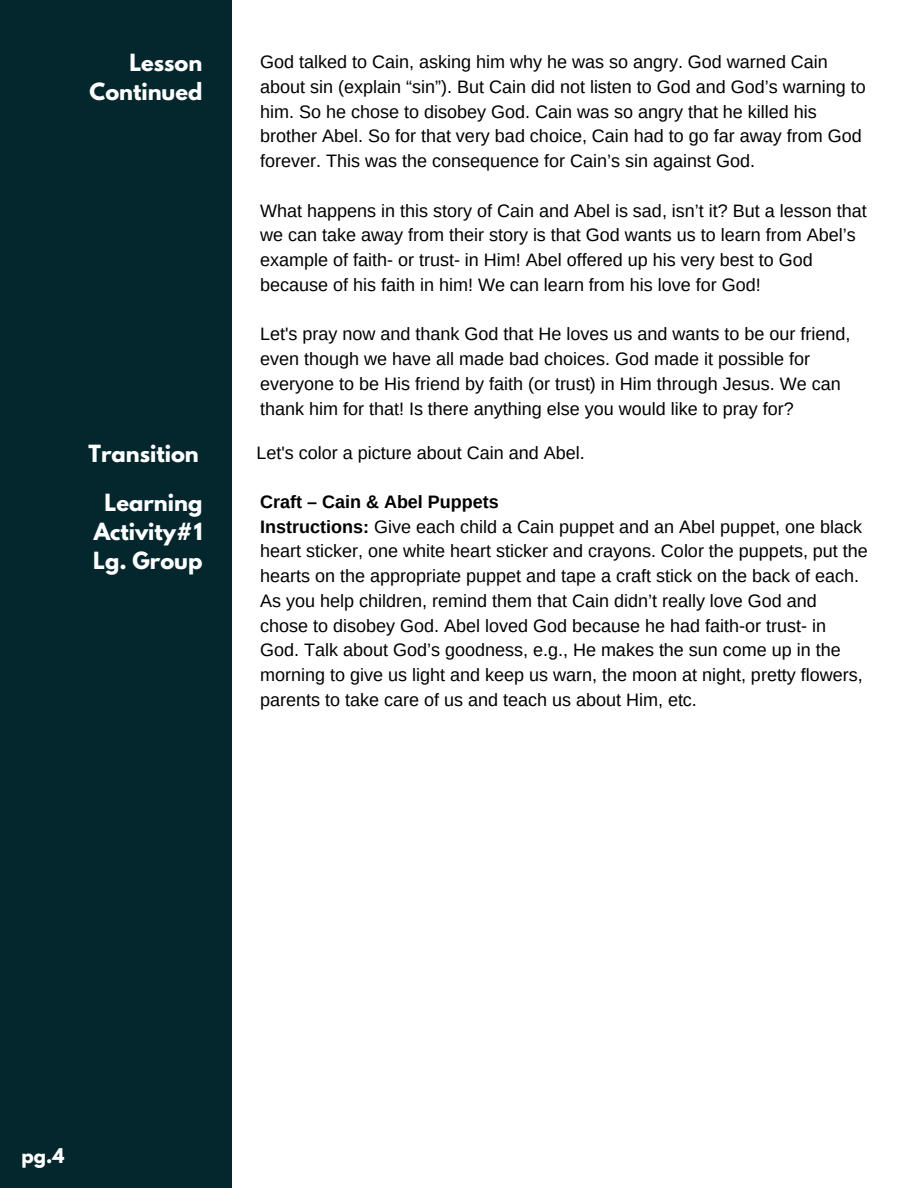
<style>
.page{position:relative;width:918px;height:1188px;background:#fff}
.page>*{position:absolute;margin:0;border:0;box-sizing:border-box;transform-origin:0 0}
.t1{font:700 21px "League Spartan";color:#fff}
.t2{font:18px/24.8px "Arimo";color:#000}
.t3{font:700 18px "Arimo";color:#000}
.t4{font:700 18px "League Spartan";color:#fff}
.s1{font-weight:700}
</style>
<div class="page">
<div style="left:0;top:0;width:231px;height:1188px;background:#03272d"></div>
<p class="t1" style="left:129px;top:52px;width:74px">Lesson</p>
<p class="t1" style="left:90px;top:82px;width:114px">Continued</p>
<p class="t2" style="left:260px;top:50px;width:607px">God talked to Cain, asking him why he was so angry. God warned Cain about sin (explain “sin”). But Cain did not listen to God and God’s warning to him. So he chose to disobey God. Cain was so angry that he killed his brother Abel. So for that very bad choice, Cain had to go far away from God forever. This was the consequence for Cain’s sin against God.</p>
<p class="t2" style="left:260px;top:198px;width:608px">What happens in this story of Cain and Abel is sad, isn’t it? But a lesson that we can take away from their story is that God wants us to learn from Abel’s example of faith- or trust- in Him! Abel offered up his very best to God because of his faith in him! We can learn from his love for God!</p>
<p class="t2" style="left:260px;top:322px;width:592px">Let's pray now and thank God that He loves us and wants to be our friend, even though we have all made bad choices. God made it possible for everyone to be His friend by faith (or trust) in Him through Jesus. We can thank him for that! Is there anything else you would like to pray for?</p>
<p class="t1" style="left:89px;top:443px;width:112px">Transition</p>
<p class="t2" style="left:256px;top:441px;width:330px">Let's color a picture about Cain and Abel.</p>
<p class="t1" style="left:105px;top:492px;width:99px">Learning</p>
<p class="t1" style="left:94px;top:521px;width:110px">Activity#1</p>
<p class="t1" style="left:93px;top:551px;width:111px">Lg. Group</p>
<p class="t3" style="left:260px;top:492px;width:240px">Craft – Cain &amp; Abel Puppets</p>
<p class="t2" style="left:260px;top:514px;width:609px"><span class="s1">Instructions:</span> Give each child a Cain puppet and an Abel puppet, one black heart sticker, one white heart sticker and crayons. Color the puppets, put the hearts on the appropriate puppet and tape a craft stick on the back of each.<br>As you help children, remind them that Cain didn’t really love God and chose to disobey God. Abel loved God because he had faith-or trust- in God. Talk about God’s goodness, e.g., He makes the sun come up in the morning to give us light and keep us warn, the moon at night, pretty flowers, parents to take care of us and teach us about Him, etc.</p>
<p class="t4" style="left:22px;top:1146px;width:44px">pg.4</p>
</div>
